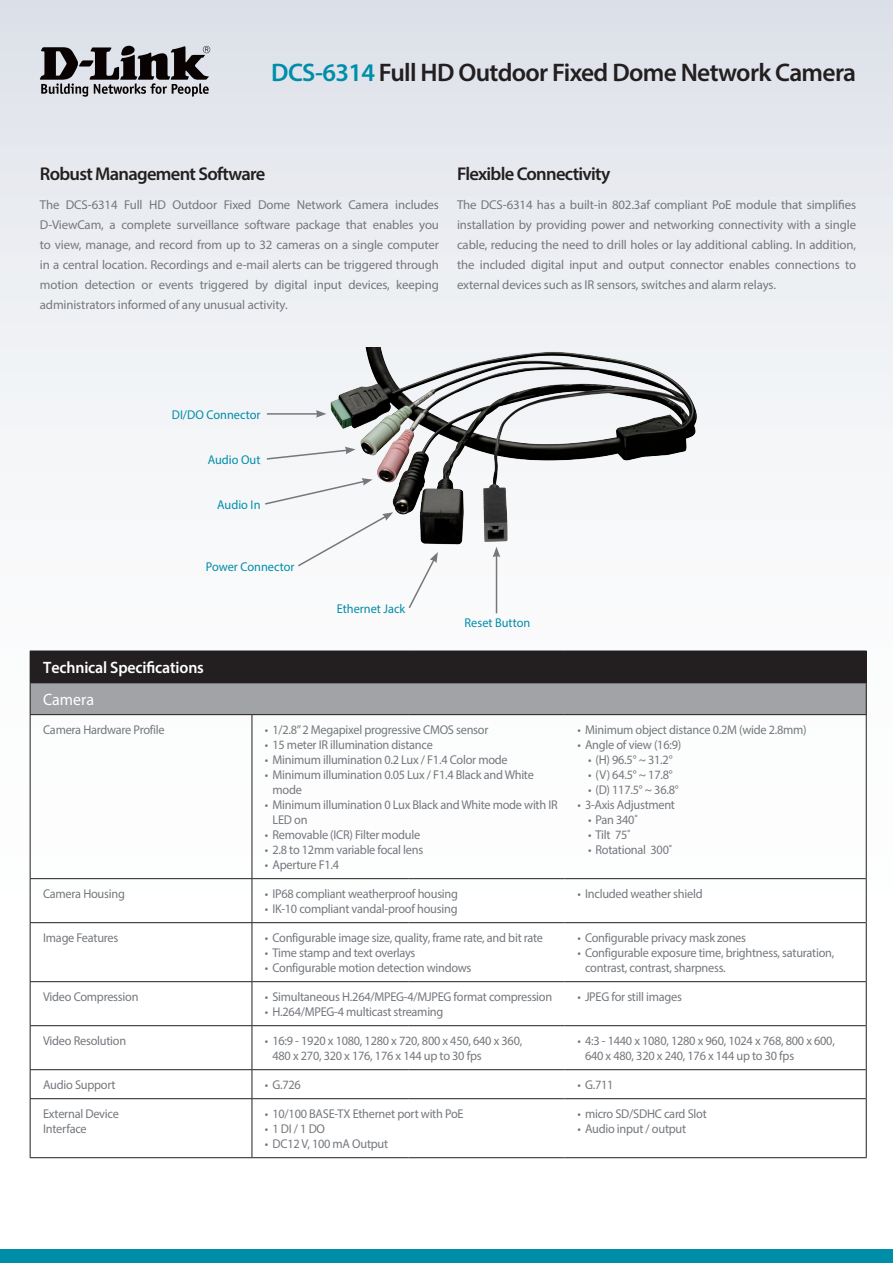
<style>
.page{position:relative;width:893px;height:1263px;background:#fff}
.page>*{position:absolute;margin:0;border:0;box-sizing:border-box;transform-origin:0 0}
.t1{font:600 25.5px "Myriad Pro";letter-spacing:-.025em;color:#231f20}
.t2{font:600 18.6px "Myriad Pro";letter-spacing:-.04em;color:#231f20}
.t3{font:600 16.5px "Myriad Pro";letter-spacing:-.01em;color:#fff}
.t4{font:16.5px "Myriad Pro";color:#fff}
.t5{font:12.9px/20px "Myriad Pro";letter-spacing:-.01em;color:#74787d;text-align:justify}
.t6{font:12.75px/15px "Myriad Pro";letter-spacing:-.02em;color:#74787d}
.t7{font:12.75px "Myriad Pro";color:#008da8}
.s1{color:#008da8}
</style>
<div class="page">
<div style="left:0;top:0;width:893px;height:1084px;background:linear-gradient(to bottom,#e3e6ec,#fff)"></div>
<div style="left:0;top:1249px;width:893px;height:14px;background:#008da8"></div>
<svg style="left:40px;top:46px;width:170px;height:51px;background:#807f83"></svg>
<div style="left:30px;top:651px;width:836px;height:32px;background:#231f20"></div>
<div style="left:30px;top:683px;width:836px;height:32px;background:#a1a3a7"></div>
<hr style="left:866px;top:651px;width:1px;height:31px;background:#231f20">
<hr style="left:30px;top:683px;width:1px;height:31px;background:#231f20">
<hr style="left:564px;top:682px;width:303px;height:1px;background:#231f20">
<hr style="left:866px;top:683px;width:1px;height:31px;background:#231f20">
<hr style="left:252px;top:981px;width:156px;height:1px;background:#231f20">
<hr style="left:408px;top:981px;width:156px;height:1px;background:#231f20">
<hr style="left:252px;top:1025px;width:156px;height:1px;background:#231f20">
<hr style="left:408px;top:1025px;width:156px;height:1px;background:#231f20">
<hr style="left:252px;top:1069px;width:156px;height:1px;background:#231f20">
<hr style="left:408px;top:1069px;width:156px;height:1px;background:#231f20">
<hr style="left:252px;top:1098px;width:156px;height:1px;background:#231f20">
<hr style="left:408px;top:1098px;width:156px;height:1px;background:#231f20">
<hr style="left:252px;top:1157px;width:156px;height:1px;background:#231f20">
<hr style="left:408px;top:1157px;width:156px;height:1px;background:#231f20">
<hr style="left:30px;top:714px;width:222px;height:1px;background:#231f20">
<hr style="left:30px;top:715px;width:1px;height:163px;background:#231f20">
<hr style="left:30px;top:879px;width:1px;height:43px;background:#231f20">
<hr style="left:30px;top:923px;width:1px;height:58px;background:#231f20">
<hr style="left:30px;top:982px;width:1px;height:43px;background:#231f20">
<hr style="left:30px;top:1026px;width:1px;height:43px;background:#231f20">
<svg style="left:30px;top:1070px;width:1px;height:28px"></svg>
<hr style="left:30px;top:1099px;width:1px;height:58px;background:#231f20">
<hr style="left:564px;top:714px;width:303px;height:1px;background:#231f20">
<hr style="left:564px;top:981px;width:302px;height:1px;background:#231f20">
<hr style="left:564px;top:1025px;width:302px;height:1px;background:#231f20">
<hr style="left:564px;top:1069px;width:302px;height:1px;background:#231f20">
<hr style="left:564px;top:1098px;width:302px;height:1px;background:#231f20">
<hr style="left:866px;top:715px;width:1px;height:164px;background:#231f20">
<hr style="left:866px;top:879px;width:1px;height:44px;background:#231f20">
<hr style="left:866px;top:923px;width:1px;height:59px;background:#231f20">
<hr style="left:866px;top:982px;width:1px;height:44px;background:#231f20">
<hr style="left:866px;top:1026px;width:1px;height:44px;background:#231f20">
<svg style="left:866px;top:1070px;width:1px;height:29px"></svg>
<hr style="left:866px;top:1099px;width:1px;height:58px;background:#231f20">
<hr style="left:564px;top:1157px;width:303px;height:1px;background:#231f20">
<hr style="left:30px;top:981px;width:222px;height:1px;background:#231f20">
<hr style="left:30px;top:1025px;width:222px;height:1px;background:#231f20">
<hr style="left:30px;top:1069px;width:222px;height:1px;background:#231f20">
<hr style="left:30px;top:1098px;width:222px;height:1px;background:#231f20">
<hr style="left:30px;top:1157px;width:222px;height:1px;background:#231f20">
<hr style="left:252px;top:714px;width:156px;height:1px;background:#231f20">
<hr style="left:252px;top:715px;width:1px;height:163px;background:#231f20">
<hr style="left:408px;top:714px;width:156px;height:1px;background:#231f20">
<hr style="left:252px;top:879px;width:1px;height:43px;background:#231f20">
<hr style="left:252px;top:923px;width:1px;height:58px;background:#231f20">
<hr style="left:252px;top:982px;width:1px;height:43px;background:#231f20">
<hr style="left:252px;top:1026px;width:1px;height:43px;background:#231f20">
<svg style="left:252px;top:1070px;width:1px;height:28px"></svg>
<hr style="left:252px;top:1099px;width:1px;height:58px;background:#231f20">
<hr style="left:30px;top:878px;width:222px;height:1px;background:#231f20">
<hr style="left:252px;top:878px;width:156px;height:1px;background:#231f20">
<hr style="left:408px;top:878px;width:156px;height:1px;background:#231f20">
<hr style="left:564px;top:878px;width:302px;height:1px;background:#231f20">
<hr style="left:30px;top:922px;width:222px;height:1px;background:#231f20">
<hr style="left:252px;top:922px;width:156px;height:1px;background:#231f20">
<hr style="left:408px;top:922px;width:156px;height:1px;background:#231f20">
<hr style="left:564px;top:922px;width:302px;height:1px;background:#231f20">
<img style="left:312px;top:347px;width:409px;height:223px">
<hr style="left:267px;top:413px;width:51px;height:2px;background:#74787d">
<svg style="left:316px;top:410px;width:10px;height:8px"></svg>
<svg style="left:265px;top:447px;width:91px;height:14px"></svg>
<svg style="left:263px;top:478px;width:110px;height:28px"></svg>
<svg style="left:296px;top:512px;width:97px;height:56px"></svg>
<svg style="left:407px;top:552px;width:31px;height:58px"></svg>
<hr style="left:496px;top:555px;width:1px;height:58px;background:#74787d">
<svg style="left:493px;top:547px;width:7px;height:10px"></svg>
<h1 class="t1" style="left:271px;top:56px;width:586px"><span class="s1">DCS-6314</span> Full HD Outdoor Fixed Dome Network Camera</h1>
<h2 class="t2" style="left:40px;top:162px;width:227px">Robust Management Software</h2>
<p class="t5" style="left:40px;top:195px;width:401px">The DCS-6314 Full HD Outdoor Fixed Dome Network Camera includes D-ViewCam, a complete surveillance software package that enables you to view, manage, and record from up to 32 cameras on a single computer in a central location. Recordings and e-mail alerts can be triggered through motion detection or events triggered by digital input devices, keeping administrators informed of any unusual activity.</p>
<h2 class="t2" style="left:457px;top:162px;width:155px">Flexible Connectivity</h2>
<p class="t5" style="left:457px;top:195px;width:401px">The DCS-6314 has a built-in 802.3af compliant PoE module that simplifies installation by providing power and networking connectivity with a single cable, reducing the need to drill holes or lay additional cabling. In addition, the included digital input and output connector enables connections to external devices such as IR sensors, switches and alarm relays.</p>
<p class="t7" style="left:172px;top:406px;width:90px">DI/DO Connector</p>
<p class="t7" style="left:208px;top:452px;width:54px">Audio Out</p>
<p class="t7" style="left:217px;top:497px;width:45px">Audio In</p>
<p class="t7" style="left:206px;top:558px;width:90px">Power Connector</p>
<p class="t7" style="left:337px;top:601px;width:70px">Ethernet Jack</p>
<p class="t7" style="left:465px;top:615px;width:67px">Reset Button</p>
<p class="t3" style="left:43px;top:657px;width:162px">Technical Specifications</p>
<p class="t4" style="left:43px;top:689px;width:52px">Camera</p>
<p class="t6" style="left:43px;top:722px;width:123px">Camera Hardware Profile</p>
<p class="t6" style="left:265px;top:722px;width:225px">• 1/2.8” 2 Megapixel progressive CMOS sensor</p>
<p class="t6" style="left:265px;top:737px;width:169px">• 15 meter IR illumination distance</p>
<p class="t6" style="left:265px;top:752px;width:244px">• Minimum illumination 0.2 Lux / F1.4 Color mode</p>
<p class="t6" style="left:272px;top:767px;width:263px;text-indent:-7px">• Minimum illumination 0.05 Lux / F1.4 Black and White mode</p>
<p class="t6" style="left:272px;top:797px;width:287px;text-indent:-7px">• Minimum illumination 0 Lux Black and White mode with IR<br>LED on</p>
<p class="t6" style="left:265px;top:827px;width:157px">• Removable (ICR) Filter module</p>
<p class="t6" style="left:265px;top:842px;width:160px">• 2.8 to 12mm variable focal lens</p>
<p class="t6" style="left:265px;top:857px;width:76px">• Aperture F1.4</p>
<p class="t6" style="left:577px;top:722px;width:231px">• Minimum object distance 0.2M (wide 2.8mm)</p>
<p class="t6" style="left:577px;top:737px;width:105px">• Angle of view (16:9)</p>
<p class="t6" style="left:588px;top:752px;width:86px">• (H) 96.5° ~ 31.2°</p>
<p class="t6" style="left:588px;top:767px;width:86px">• (V) 64.5° ~ 17.8°</p>
<p class="t6" style="left:588px;top:782px;width:92px">• (D) 117.5° ~ 36.8°</p>
<p class="t6" style="left:577px;top:797px;width:99px">• 3-Axis Adjustment</p>
<p class="t6" style="left:588px;top:812px;width:52px">• Pan 340˚</p>
<p class="t6" style="left:588px;top:827px;width:44px">• Tilt 75˚</p>
<p class="t6" style="left:588px;top:842px;width:86px">• Rotational 300˚</p>
<p class="t6" style="left:43px;top:886px;width:83px">Camera Housing</p>
<p class="t6" style="left:265px;top:886px;width:195px">• IP68 compliant weatherproof housing</p>
<p class="t6" style="left:265px;top:901px;width:194px">• IK-10 compliant vandal-proof housing</p>
<p class="t6" style="left:577px;top:886px;width:127px">• Included weather shield</p>
<p class="t6" style="left:43px;top:930px;width:77px">Image Features</p>
<p class="t6" style="left:265px;top:930px;width:280px">• Configurable image size, quality, frame rate, and bit rate</p>
<p class="t6" style="left:265px;top:945px;width:152px">• Time stamp and text overlays</p>
<p class="t6" style="left:265px;top:960px;width:208px">• Configurable motion detection windows</p>
<p class="t6" style="left:577px;top:930px;width:170px">• Configurable privacy mask zones</p>
<p class="t6" style="left:585px;top:945px;width:251px;text-indent:-7px">• Configurable exposure time, brightness, saturation, contrast, contrast, sharpness.</p>
<p class="t6" style="left:43px;top:989px;width:97px">Video Compression</p>
<p class="t6" style="left:265px;top:989px;width:289px">• Simultaneous H.264/MPEG-4/MJPEG format compression</p>
<p class="t6" style="left:265px;top:1004px;width:180px">• H.264/MPEG-4 multicast streaming</p>
<p class="t6" style="left:577px;top:989px;width:106px">• JPEG for still images</p>
<p class="t6" style="left:43px;top:1033px;width:85px">Video Resolution</p>
<p class="t6" style="left:272px;top:1033px;width:251px;text-indent:-8px">• 16:9 - 1920 x 1080, 1280 x 720, 800 x 450, 640 x 360,<br>480 x 270, 320 x 176, 176 x 144 up to 30 fps</p>
<p class="t6" style="left:585px;top:1033px;width:251px;text-indent:-7px">• 4:3 - 1440 x 1080, 1280 x 960, 1024 x 768, 800 x 600,<br>640 x 480, 320 x 240, 176 x 144 up to 30 fps</p>
<p class="t6" style="left:43px;top:1077px;width:74px">Audio Support</p>
<p class="t6" style="left:265px;top:1077px;width:37px">• G.726</p>
<p class="t6" style="left:577px;top:1077px;width:37px">• G.711</p>
<p class="t6" style="left:43px;top:1106px;width:77px">External Device<br>Interface</p>
<p class="t6" style="left:265px;top:1106px;width:200px">• 10/100 BASE-TX Ethernet port with PoE</p>
<p class="t6" style="left:577px;top:1106px;width:131px">• micro SD/SDHC card Slot</p>
<p class="t6" style="left:577px;top:1121px;width:110px">• Audio input / output</p>
<p class="t6" style="left:265px;top:1121px;width:62px">• 1 DI / 1 DO</p>
<p class="t6" style="left:265px;top:1136px;width:125px">• DC12 V, 100 mA Output</p>
</div>
